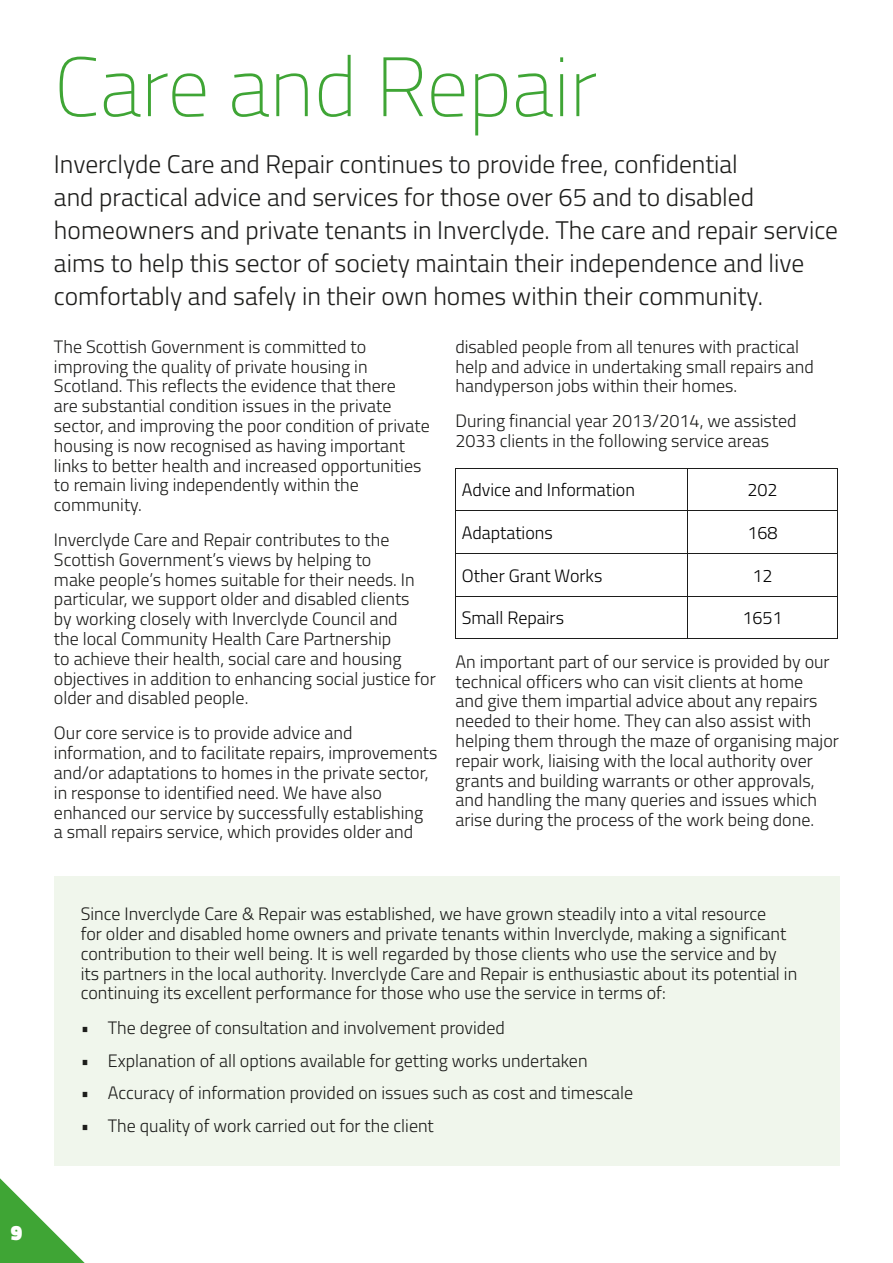
<style>
.page{position:relative;width:893px;height:1263px;background:#fff}
.page>*{position:absolute;margin:0;border:0;box-sizing:border-box;transform-origin:0 0}
.t1{font:100 84px "Titillium";color:#3fa535}
.t2{font:300 25.5px/33px "Titillium";color:#1d1d1b}
.t3{font:900 21px "Titillium";color:#fff}
.t4{font:300 18px/19.8px "Titillium";color:#1d1d1b}
.t5{font:300 18px "Titillium";color:#000}
</style>
<div class="page">
<div style="left:54px;top:876px;width:786px;height:289px;background:#f0f6ec"></div>
<hr style="left:455px;top:468px;width:232px;height:1px;background:#1d1d1b">
<hr style="left:455px;top:469px;width:1px;height:42px;background:#1d1d1b">
<hr style="left:687px;top:468px;width:151px;height:1px;background:#1d1d1b">
<hr style="left:687px;top:469px;width:1px;height:42px;background:#1d1d1b">
<hr style="left:837px;top:469px;width:1px;height:42px;background:#1d1d1b">
<hr style="left:455px;top:511px;width:232px;height:1px;background:#1d1d1b">
<hr style="left:455px;top:511px;width:1px;height:42px;background:#1d1d1b">
<hr style="left:687px;top:511px;width:151px;height:1px;background:#1d1d1b">
<hr style="left:687px;top:511px;width:1px;height:42px;background:#1d1d1b">
<hr style="left:837px;top:511px;width:1px;height:42px;background:#1d1d1b">
<hr style="left:455px;top:553px;width:232px;height:1px;background:#1d1d1b">
<hr style="left:455px;top:554px;width:1px;height:42px;background:#1d1d1b">
<hr style="left:687px;top:553px;width:151px;height:1px;background:#1d1d1b">
<hr style="left:687px;top:554px;width:1px;height:42px;background:#1d1d1b">
<hr style="left:837px;top:554px;width:1px;height:42px;background:#1d1d1b">
<hr style="left:455px;top:596px;width:232px;height:1px;background:#1d1d1b">
<hr style="left:455px;top:596px;width:1px;height:42px;background:#1d1d1b">
<hr style="left:687px;top:596px;width:151px;height:1px;background:#1d1d1b">
<hr style="left:687px;top:596px;width:1px;height:42px;background:#1d1d1b">
<hr style="left:837px;top:596px;width:1px;height:42px;background:#1d1d1b">
<hr style="left:455px;top:638px;width:232px;height:1px;background:#1d1d1b">
<hr style="left:687px;top:638px;width:151px;height:1px;background:#1d1d1b">
<svg style="left:0;top:1178px;width:85px;height:85px"></svg>
<h1 class="t1" style="left:54px;top:27px;width:545px">Care and Repair</h1>
<p class="t2" style="left:54px;top:147px;width:786px">Inverclyde Care and Repair continues to provide free, confidential<br>and practical advice and services for those over 65 and to disabled homeowners and private tenants in Inverclyde. The care and repair service aims to help this sector of society maintain their independence and live comfortably and safely in their own homes within their community.</p>
<p class="t4" style="left:54px;top:336px;width:377px">The Scottish Government is committed to improving the quality of private housing in Scotland. This reflects the evidence that there<br>are substantial condition issues in the private sector, and improving the poor condition of private housing is now recognised as having important links to better health and increased opportunities to remain living independently within the community.</p>
<p class="t4" style="left:54px;top:529px;width:383px">Inverclyde Care and Repair contributes to the Scottish Government’s views by helping to<br>make people’s homes suitable for their needs. In particular, we support older and disabled clients<br>by working closely with Inverclyde Council and<br>the local Community Health Care Partnership<br>to achieve their health, social care and housing objectives in addition to enhancing social justice for older and disabled people.</p>
<p class="t4" style="left:54px;top:722px;width:385px">Our core service is to provide advice and information, and to facilitate repairs, improvements and/or adaptations to homes in the private sector, in response to identified need. We have also enhanced our service by successfully establishing<br>a small repairs service, which provides older and</p>
<p class="t4" style="left:455px;top:336px;width:360px">disabled people from all tenures with practical help and advice in undertaking small repairs and handyperson jobs within their homes.</p>
<p class="t4" style="left:455px;top:410px;width:343px">During financial year 2013/2014, we assisted<br>2033 clients in the following service areas</p>
<p class="t5" style="left:462px;top:477px;width:175px">Advice and Information</p>
<p class="t5" style="left:747px;top:477px;width:32px">202</p>
<p class="t5" style="left:462px;top:520px;width:92px">Adaptations</p>
<p class="t5" style="left:747px;top:520px;width:32px">168</p>
<p class="t5" style="left:462px;top:562px;width:142px">Other Grant Works</p>
<p class="t5" style="left:752px;top:562px;width:22px">12</p>
<p class="t5" style="left:462px;top:605px;width:104px">Small Repairs</p>
<p class="t5" style="left:742px;top:605px;width:42px">1651</p>
<p class="t4" style="left:455px;top:651px;width:385px">An important part of our service is provided by our technical officers who can visit clients at home<br>and give them impartial advice about any repairs needed to their home. They can also assist with helping them through the maze of organising major repair work, liaising with the local authority over grants and building warrants or other approvals, and handling the many queries and issues which arise during the process of the work being done.</p>
<p class="t4" style="left:81px;top:903px;width:718px">Since Inverclyde Care &amp; Repair was established, we have grown steadily into a vital resource<br>for older and disabled home owners and private tenants within Inverclyde, making a significant contribution to their well being. It is well regarded by those clients who use the service and by its partners in the local authority. Inverclyde Care and Repair is enthusiastic about its potential in continuing its excellent performance for those who use the service in terms of:</p>
<p class="t4" style="left:81px;top:1017px;width:426px">• The degree of consultation and involvement provided</p>
<p class="t4" style="left:81px;top:1050px;width:508px">• Explanation of all options available for getting works undertaken</p>
<p class="t4" style="left:81px;top:1082px;width:554px">• Accuracy of information provided on issues such as cost and timescale</p>
<p class="t4" style="left:81px;top:1115px;width:355px">• The quality of work carried out for the client</p>
<p class="t3" style="left:11px;top:1217px;width:13px">9</p>
</div>
